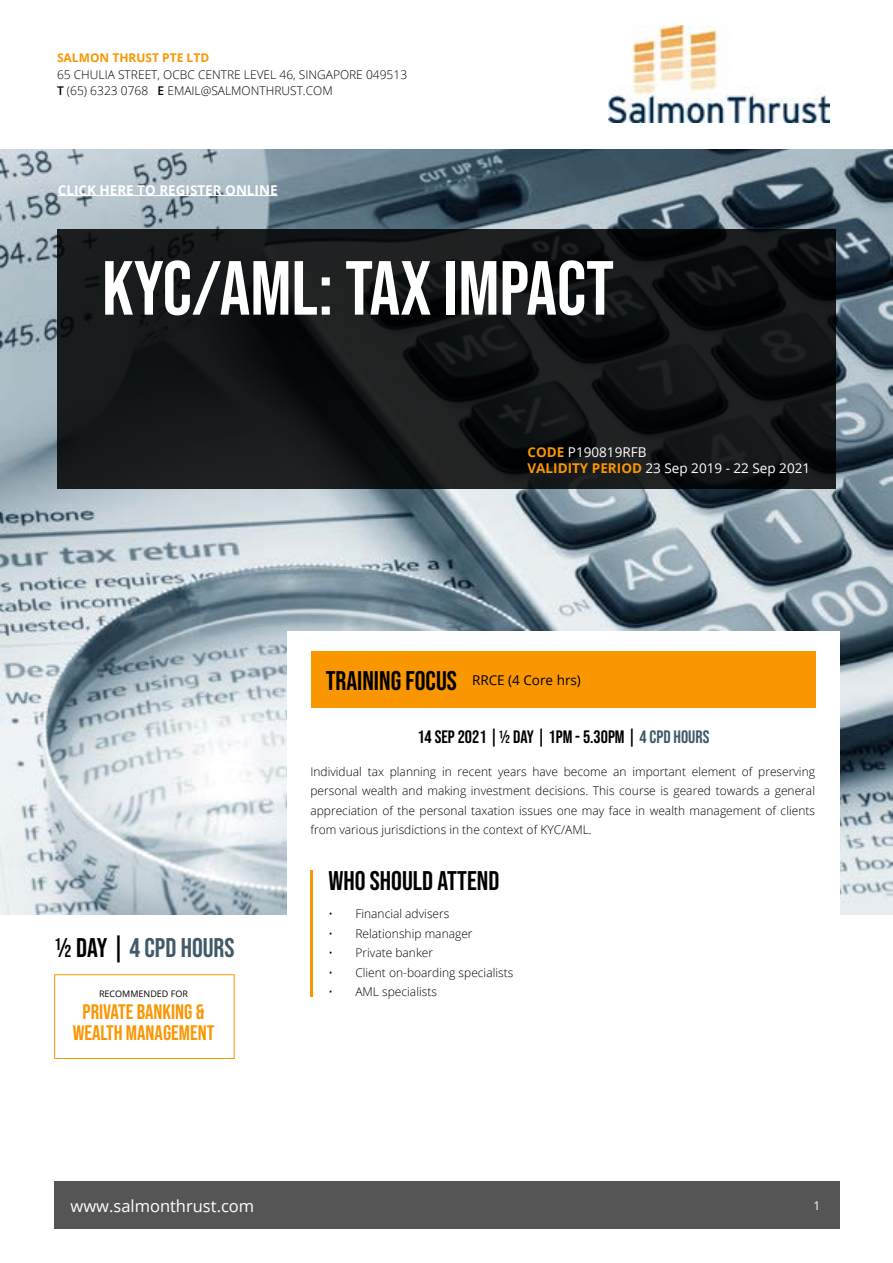
<style>
.page{position:relative;width:893px;height:1263px;background:#fff}
.page>*{position:absolute;margin:0;border:0;box-sizing:border-box;transform-origin:0 0}
.t1{font:76.5px "Bebas Neue";color:#fff}
.t2{font:27px "Bebas Neue";color:#000}
.t3{font:27px "Bebas Neue";color:#415969}
.t4{font:21px/21px "Bebas Neue";color:#fa9600;text-align:center}
.t5{font:18px "Bebas Neue";color:#000}
.t6{font:16.5px "Open Sans";color:#fff}
.t7{font:13.5px/16.2px "Open Sans";color:#fff}
.t8{font:700 13.5px "Open Sans";color:#fff}
.t9{font:13.5px "Open Sans";color:#000}
.t10{font:300 12px/19.5px "Open Sans";color:#000}
.t11{font:700 12px "Open Sans";color:#fa9600}
.t12{font:12px "Open Sans";color:#fff}
.t13{font:9px "Open Sans";color:#000}
.s1{font-weight:600}
.s2{font-weight:700;color:#fa9600}
.s3{color:#415969}
.s4{color:#000}
</style>
<div class="page">
<img style="left:0;top:149px;width:893px;height:765px">
<div style="left:287px;top:631px;width:553px;height:532px;background:#fff"></div>
<img style="left:609px;top:26px;width:220px;height:97px">
<svg style="left:57px;top:230px;width:779px;height:259px;fill:#15181a"></svg>
<div style="left:311px;top:651px;width:505px;height:57px;background:#fa9600"></div>
<hr style="left:310px;top:870px;width:3px;height:126px;background:#fa9600">
<div style="left:54px;top:1182px;width:786px;height:47px;background:#555"></div>
<div style="left:54px;top:974px;width:181px;height:85px;border:1px solid #fa9600"></div>
<hr style="left:58px;top:195px;width:220px;height:1px;background:#fff">
<p class="t11" style="left:57px;top:49px;width:154px">SALMON THRUST PTE LTD</p>
<p class="t10" style="left:57px;top:66px;width:352px;line-height:16.5px">65 CHULIA STREET, OCBC CENTRE LEVEL 46, SINGAPORE 049513<br><span class="s1">T</span> (65) 6323 0768 <span class="s1">E</span> EMAIL@SALMONTHRUST.COM</p>
<p class="t8" style="left:58px;top:180px;width:221px">CLICK HERE TO REGISTER ONLINE</p>
<h1 class="t1" style="left:102px;top:245px;width:513px">KYC/AML: TAX IMPACT</h1>
<p class="t7" style="left:527px;top:443px;width:284px"><span class="s2">CODE</span> P190819RFB<br><span class="s2">VALIDITY PERIOD</span> 23 Sep 2019 - 22 Sep 2021</p>
<h2 class="t2" style="left:326px;top:665px;width:133px">TRAINING FOCUS</h2>
<p class="t9" style="left:472px;top:671px;width:110px">RRCE (4 Core hrs)</p>
<h3 class="t5" style="left:417px;top:727px;width:294px">14 SEP 2021 |½ DAY | 1PM - 5.30PM | <span class="s3">4 CPD HOURS</span></h3>
<p class="t10" style="left:310px;top:761px;width:506px;text-align:justify">Individual tax planning in recent years have become an important element of preserving personal wealth and making investment decisions. This course is geared towards a general appreciation of the personal taxation issues one may face in wealth management of clients from various jurisdictions in the context of KYC/AML.</p>
<h2 class="t3" style="left:54px;top:933px;width:182px"><span class="s4">½ DAY |</span> 4 CPD HOURS</h2>
<p class="t13" style="left:99px;top:988px;width:90px">RECOMMENDED FOR</p>
<h3 class="t4" style="left:73px;top:1001px;width:143px">PRIVATE BANKING &amp;<br>WEALTH MANAGEMENT</h3>
<h2 class="t2" style="left:328px;top:865px;width:172px">WHO SHOULD ATTEND</h2>
<p class="t10" style="left:328px;top:904px;width:123px">• Financial advisers</p>
<p class="t10" style="left:328px;top:923px;width:146px">• Relationship manager</p>
<p class="t10" style="left:328px;top:943px;width:106px">• Private banker</p>
<p class="t10" style="left:328px;top:962px;width:186px">• Client on-boarding specialists</p>
<p class="t10" style="left:328px;top:982px;width:110px">• AML specialists</p>
<h3 class="t6" style="left:71px;top:1194px;width:185px">www.salmonthrust.com</h3>
<p class="t12" style="left:814px;top:1197px;width:8px">1</p>
</div>
